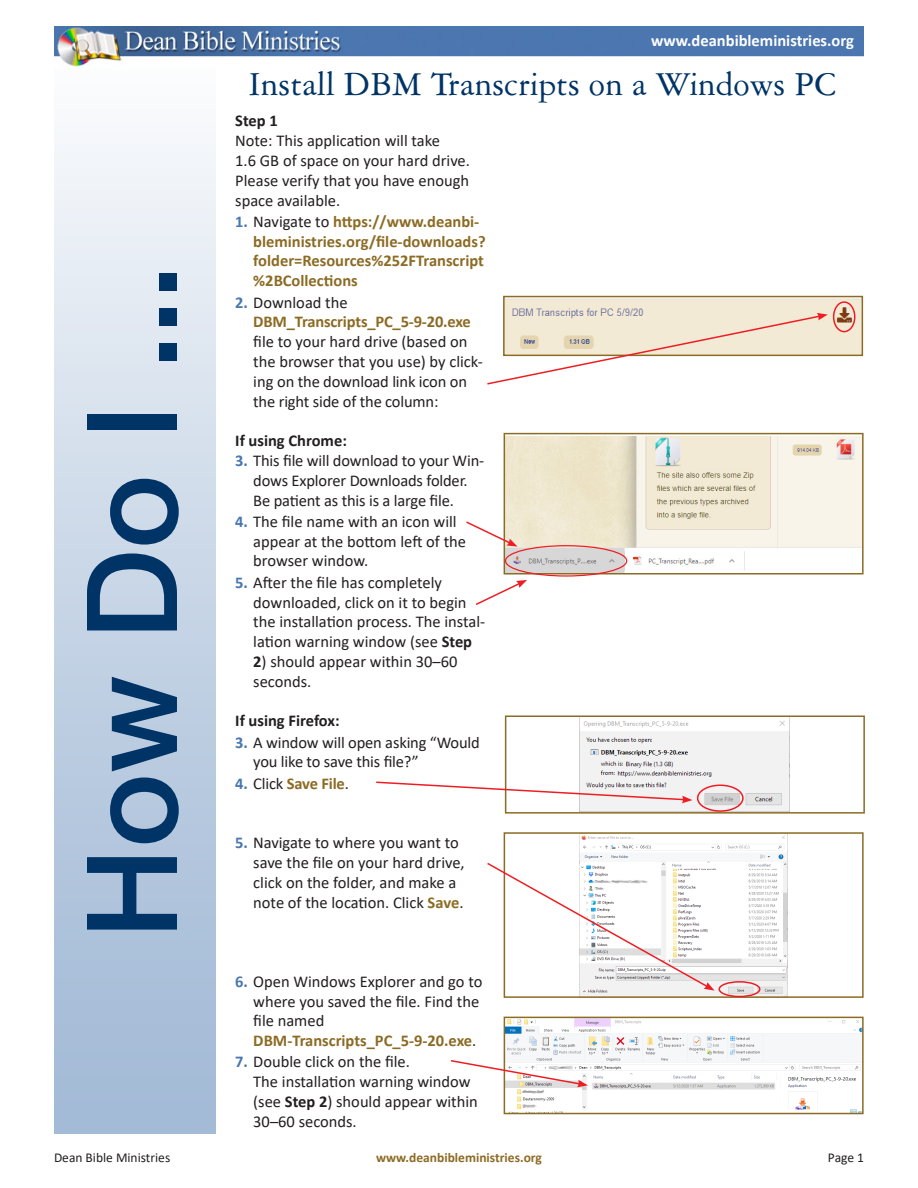
<style>
.page{position:relative;width:918px;height:1188px;background:#fff}
.page>*{position:absolute;margin:0;border:0;box-sizing:border-box;transform-origin:0 0}
.t1{font:500 126px "Helvetica Neue LT Pro";color:#003466}
.t2{font:36px "American Garamond BT";color:#003466}
.Bullets{font:16.5px/19.8px "Calibri";color:#231f20}
.Bullets-2{font:700 16.5px/19.8px "Calibri";color:#8c6b24}
.Body_Text{font:16.5px/19.8px "Calibri";color:#231f20}
.Body_Text-2{font:700 16.5px "Calibri";color:#231f20}
.t3{font:700 16.5px "Calibri";color:#fff}
.t4{font:700 13.5px "Calibri";color:#8c6b24}
.t5{font:13.5px "Calibri";color:#231f20}
.s1{color:#4a77b0}
.s2{font-weight:400;color:#231f20}
.s3{font-weight:700;color:#4a77b0}
.s4{font-weight:700;color:#8c6b24}
.s5{font-weight:700}
</style>
<div class="page">
<div style="left:54px;top:54px;width:162px;height:1080px;background:linear-gradient(to bottom,#f9fafc,#9cb5d3)"></div>
<img style="left:54px;top:27px;width:810px;height:41px">
<img style="left:506px;top:299px;width:354px;height:54px">
<div style="left:503px;top:296px;width:360px;height:60px;border:2px solid #8c6b24"></div>
<img style="left:507px;top:1020px;width:354px;height:91px">
<div style="left:504px;top:1017px;width:360px;height:97px;border:2px solid #8c6b24"></div>
<svg style="left:451px;top:1059px;width:137px;height:28px"></svg>
<div style="left:833px;top:301px;width:22px;height:31px;border:2px solid #ee1d23;border-radius:50%"></div>
<svg style="left:487px;top:313px;width:341px;height:72px"></svg>
<img style="left:580px;top:719px;width:210px;height:92px">
<div style="left:505px;top:716px;width:360px;height:98px;border:2px solid #8c6b24"></div>
<div style="left:697px;top:784px;width:47px;height:28px;border:2px solid #ee1d23;border-radius:50%"></div>
<img style="left:507px;top:436px;width:354px;height:135px">
<div style="left:504px;top:433px;width:360px;height:141px;border:2px solid #8c6b24"></div>
<svg style="left:376px;top:781px;width:316px;height:22px"></svg>
<img style="left:579px;top:835px;width:209px;height:160px">
<div style="left:504px;top:832px;width:360px;height:166px;border:2px solid #8c6b24"></div>
<div style="left:718px;top:981px;width:42px;height:16px;border:2px solid #ee1d23;border-radius:50%"></div>
<svg style="left:487px;top:861px;width:228px;height:130px"></svg>
<svg style="left:466px;top:520px;width:52px;height:27px"></svg>
<div style="left:505px;top:545px;width:122px;height:32px;border:1px solid #ee1d23;border-radius:50%"></div>
<svg style="left:476px;top:580px;width:51px;height:25px"></svg>
<p class="t3" style="left:651px;top:29px;width:204px">www.deanbibleministries.org</p>
<p class="t1" style="left:56px;top:939px;width:676px;rotate:-90deg">How Do I ...</p>
<p class="t2" style="left:249px;top:63px;width:589px">Install DBM Transcripts on a Windows PC</p>
<p class="Body_Text-2" style="left:235px;top:109px;width:44px">Step 1</p>
<p class="Body_Text" style="left:235px;top:130px;width:236px">Note: This application will take<br>1.6 GB of space on your hard drive.<br>Please verify that you have enough space available.</p>
<p class="Bullets-2" style="left:253px;top:211px;width:234px;text-indent:-18px"><span class="s1">1.</span> <span class="s2">Navigate to</span> https://www.deanbi&shy;bleministries.org/file-downloads? folder=Resources%252FTranscript %2BCollections</p>
<p class="Bullets" style="left:253px;top:292px;width:231px;text-indent:-18px"><span class="s3">2.</span> Download the<br><span class="s4">DBM_Transcripts_PC_5-9-20.exe </span>file to your hard drive (based on the browser that you use) by click&shy;ing on the download link icon on the right side of the column:</p>
<p class="Body_Text-2" style="left:235px;top:429px;width:113px">If using Chrome:</p>
<p class="Bullets" style="left:253px;top:450px;width:233px;text-indent:-18px"><span class="s3">3.</span> This file will download to your Win&shy;dows Explorer Downloads folder.<br>Be patient as this is a large file.</p>
<p class="Bullets" style="left:253px;top:511px;width:214px;text-indent:-18px"><span class="s3">4.</span> The file name with an icon will appear at the bottom left of the browser window.</p>
<p class="Bullets" style="left:253px;top:572px;width:233px;text-indent:-18px"><span class="s3">5.</span> After the file has completely downloaded, click on it to begin the installation process. The instal&shy;lation warning window (see <span class="s5">Step</span></p>
<p class="Bullets" style="left:253px;top:651px;width:206px"><span class="s5">2</span>) should appear within 30–60 seconds.</p>
<p class="Body_Text-2" style="left:235px;top:709px;width:106px">If using Firefox:</p>
<p class="Bullets" style="left:253px;top:732px;width:228px;text-indent:-18px"><span class="s3">3.</span> A window will open asking “Would you like to save this file?”</p>
<p class="Bullets-2" style="left:235px;top:773px;width:115px"><span class="s1">4.</span> <span class="s2">Click</span> Save File<span class="s2">.</span></p>
<p class="Bullets" style="left:253px;top:832px;width:213px;text-indent:-18px"><span class="s3">5.</span> Navigate to where you want to save the file on your hard drive, click on the folder, and make a note of the location. Click <span class="s4">Save</span>.</p>
<p class="Bullets" style="left:253px;top:971px;width:231px;text-indent:-18px"><span class="s3">6.</span> Open Windows Explorer and go to where you saved the file. Find the file named<br><span class="s4">DBM-Transcripts_PC_5-9-20.exe</span>.</p>
<p class="Bullets" style="left:253px;top:1052px;width:226px;text-indent:-18px"><span class="s3">7.</span> Double click on the file.<br>The installation warning window (see <span class="s5">Step 2</span>) should appear within<br>30–60 seconds.</p>
<p class="t5" style="left:54px;top:1148px;width:118px">Dean Bible Ministries</p>
<p class="t4" style="left:376px;top:1148px;width:167px">www.deanbibleministries.org</p>
<p class="t5" style="left:828px;top:1148px;width:38px">Page 1</p>
</div>
